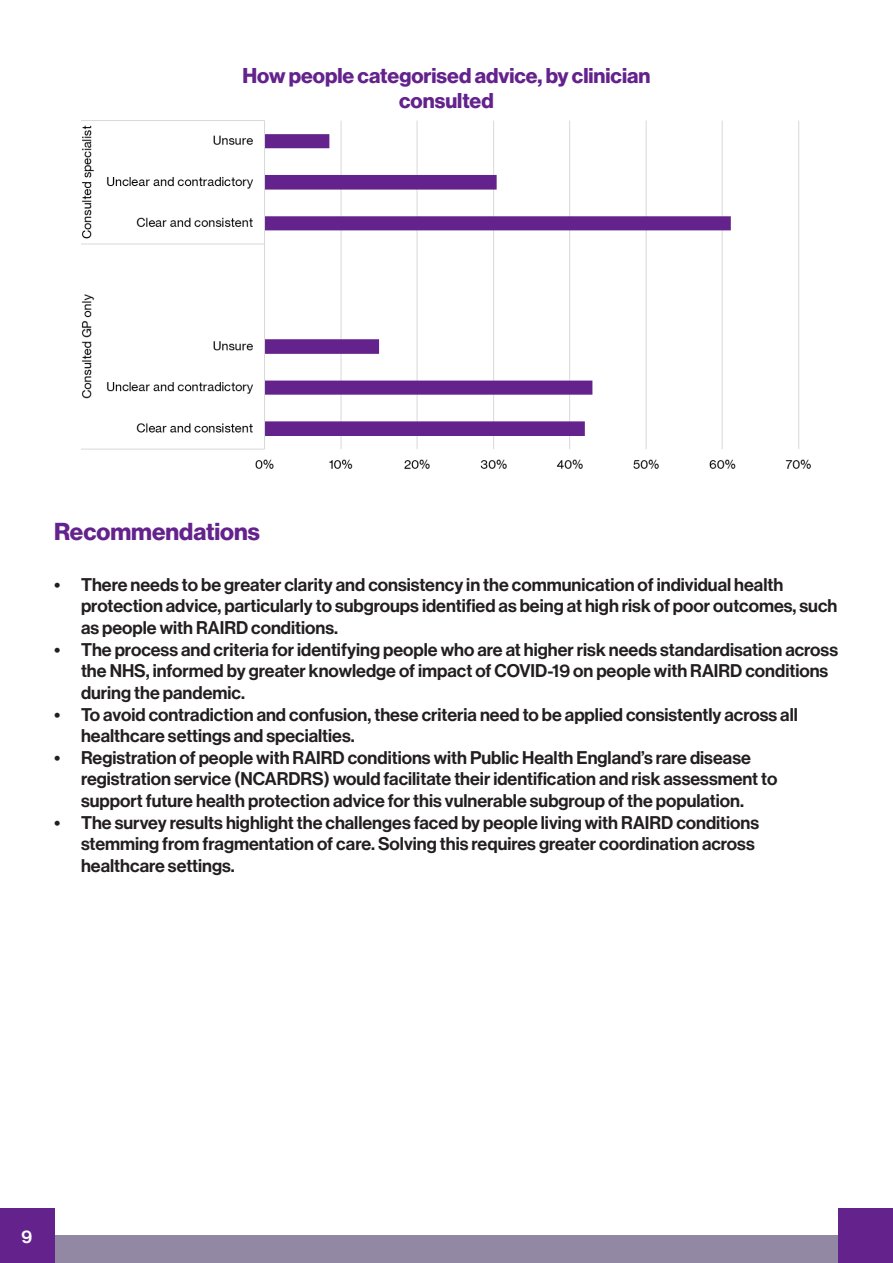
<style>
.page{position:relative;width:893px;height:1263px;background:#fff}
.page>*{position:absolute;margin:0;border:0;box-sizing:border-box;transform-origin:0 0}
.titl{font:24px "N Haas Grotesk DS Pro 75 Bd";color:#64228c}
.titl-2{font:21px/25.2px "N Haas Grotesk DS Pro 75 Bd";color:#64228c;text-align:center}
.t1{font:18px/21.6px "N Haas Grotesk DS Pro 65 Md";color:#231f20}
.t2{font:18px "N Haas Grotesk DS Pro 65 Md";color:#fff}
</style>
<div class="page">
<div style="left:0;top:1236px;width:893px;height:27px;background:#9388a4"></div>
<div style="left:0;top:1209px;width:54px;height:54px;background:#64228c"></div>
<div style="left:839px;top:1209px;width:54px;height:54px;background:#64228c"></div>
<img style="left:82px;top:120px;width:729px;height:349px">
<p class="titl-2" style="left:243px;top:63px;width:409px">How people categorised advice, by clinician consulted</p>
<p class="titl" style="left:54px;top:518px;width:207px">Recommendations</p>
<p class="t1" style="left:81px;top:574px;width:758px;text-indent:-27px">• There needs to be greater clarity and consistency in the communication of individual health protection advice, particularly to subgroups identified as being at high risk of poor outcomes, such as people with RAIRD conditions.</p>
<p class="t1" style="left:81px;top:639px;width:758px;text-indent:-27px">• The process and criteria for identifying people who are at higher risk needs standardisation across the NHS, informed by greater knowledge of impact of COVID-19 on people with RAIRD conditions during the pandemic.</p>
<p class="t1" style="left:81px;top:704px;width:718px;text-indent:-27px">• To avoid contradiction and confusion, these criteria need to be applied consistently across all healthcare settings and specialties.</p>
<p class="t1" style="left:81px;top:747px;width:698px;text-indent:-27px">• Registration of people with RAIRD conditions with Public Health England’s rare disease registration service (NCARDRS) would facilitate their identification and risk assessment to support future health protection advice for this vulnerable subgroup of the population.</p>
<p class="t1" style="left:81px;top:812px;width:680px;text-indent:-27px">• The survey results highlight the challenges faced by people living with RAIRD conditions stemming from fragmentation of care. Solving this requires greater coordination across healthcare settings.</p>
<p class="t2" style="left:22px;top:1226px;width:12px">9</p>
</div>
